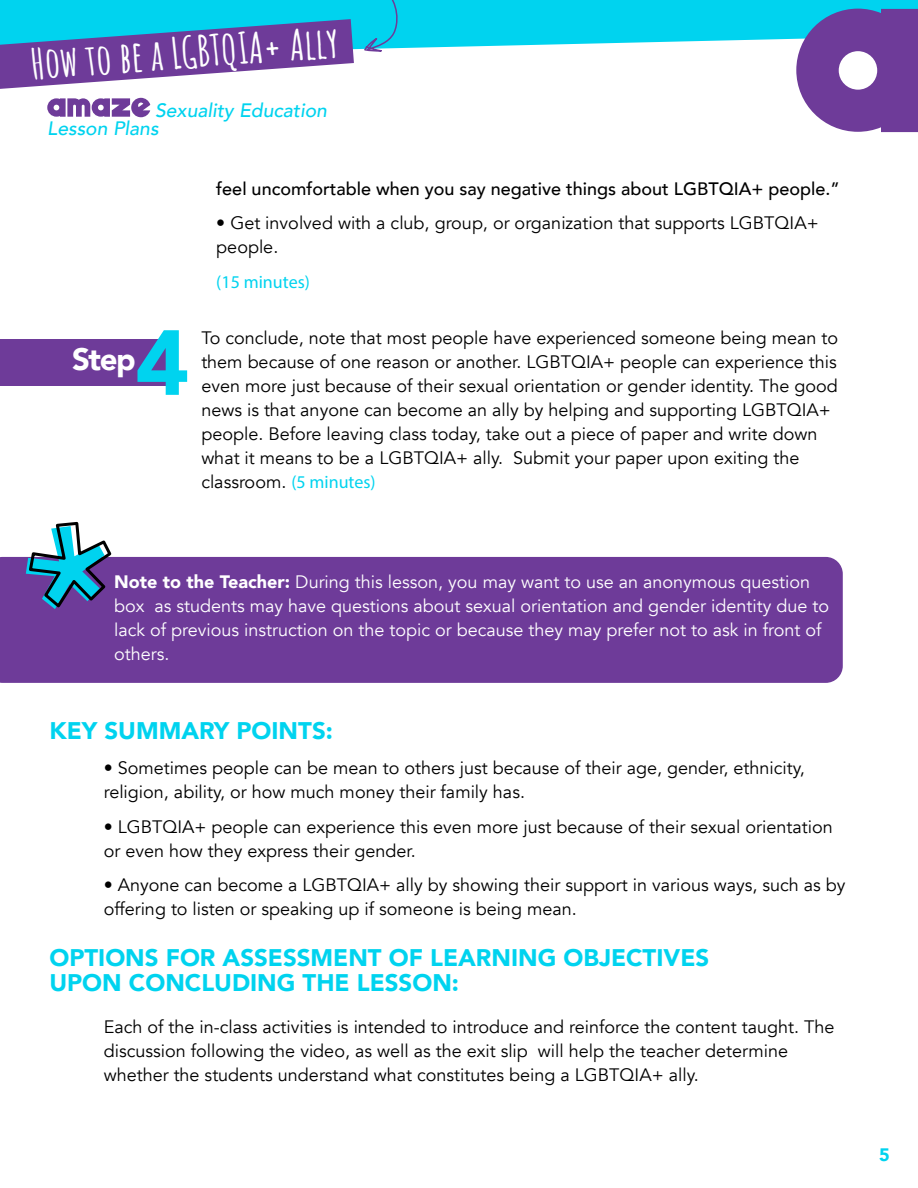
<style>
.page{position:relative;width:918px;height:1188px;background:#fff}
.page>*{position:absolute;margin:0;border:0;box-sizing:border-box;transform-origin:0 0}
.t1{font:900 91.2px "Avenir";color:#00d3ef}
.t2{font:700 42.15px "Amatic SC";color:#fff}
.t3{font:900 31.05px "Avenir";color:#fff}
.t4{font:900 24px/25.5px "Avenir";color:#00d3ef}
.t5{font:italic 500 19.35px/17.9px "Avenir";color:#00d3ef}
.t6{font:18px/24px "Avenir";color:#000}
.t7{font:18px/24px "Avenir";color:#fff}
.t8{font:500 18px "Avenir";color:#000}
.t9{font:18px "Myriad Pro";color:#00d3ef}
.t10{font:900 18px "Avenir";color:#00d3ef}
.s1{font-family:"Myriad Pro";color:#00d3ef}
.s2{font-weight:900}
</style>
<div class="page">
<div style="left:0;top:557px;width:843px;height:126px;background:#6e3b99"></div>
<svg style="left:26px;top:521px;width:88px;height:89px"></svg>
<div style="left:0;top:339px;width:172px;height:46px;background:#6e3b99"></div>
<svg style="left:0;top:0;width:918px;height:50px;background:#17d7f0"></svg>
<svg style="left:796px;top:9px;width:122px;height:123px;background:#7d5eab"></svg>
<svg style="left:47px;top:98px;width:103px;height:19px"></svg>
<svg style="left:0;top:19px;width:354px;height:70px"></svg>
<svg style="left:362px;top:0;width:37px;height:52px;background:#16c7e7"></svg>
<h2 class="t2" style="left:29px;top:31px;width:310px;rotate:-4deg">How to be a LGBTQIA+ Ally</h2>
<p class="t5" style="left:47px;top:102px;width:281px;text-indent:108px">Sexuality Education<br>Lesson Plans</p>
<p class="t8" style="left:216px;top:173px;width:625px">feel uncomfortable when you say negative things about LGBTQIA+ people.”</p>
<p class="t6" style="left:216px;top:211px;width:604px">• Get involved with a club, group, or organization that supports LGBTQIA+ people.</p>
<p class="t9" style="left:216px;top:270px;width:95px">(15 minutes)</p>
<h1 class="t1" style="left:135px;top:285px;width:56px">4</h1>
<h3 class="t3" style="left:72px;top:333px;width:65px">Step</h3>
<p class="t6" style="left:201px;top:326px;width:638px">To conclude, note that most people have experienced someone being mean to them because of one reason or another. LGBTQIA+ people can experience this even more just because of their sexual orientation or gender identity. The good news is that anyone can become an ally by helping and supporting LGBTQIA+ people. Before leaving class today, take out a piece of paper and write down what it means to be a LGBTQIA+ ally. Submit your paper upon exiting the classroom. <span class="s1">(5 minutes)</span></p>
<p class="t7" style="left:114px;top:570px;width:717px"><span class="s2">Note to the Teacher:</span> During this lesson, you may want to use an anonymous question box as students may have questions about sexual orientation and gender identity due to lack of previous instruction on the topic or because they may prefer not to ask in front of others.</p>
<h3 class="t4" style="left:49px;top:717px;width:285px">KEY SUMMARY POINTS:</h3>
<p class="t6" style="left:104px;top:756px;width:703px">• Sometimes people can be mean to others just because of their age, gender, ethnicity, religion, ability, or how much money their family has.</p>
<p class="t6" style="left:104px;top:815px;width:731px">• LGBTQIA+ people can experience this even more just because of their sexual orientation or even how they express their gender.</p>
<p class="t6" style="left:104px;top:873px;width:743px">• Anyone can become a LGBTQIA+ ally by showing their support in various ways, such as by offering to listen or speaking up if someone is being mean.</p>
<h3 class="t4" style="left:49px;top:944px;width:661px">OPTIONS FOR ASSESSMENT OF LEARNING OBJECTIVES<br>UPON CONCLUDING THE LESSON:</h3>
<p class="t6" style="left:104px;top:1015px;width:732px">Each of the in-class activities is intended to introduce and reinforce the content taught. The discussion following the video, as well as the exit slip will help the teacher determine whether the students understand what constitutes being a LGBTQIA+ ally.</p>
<p class="t10" style="left:879px;top:1139px;width:12px">5</p>
</div>
